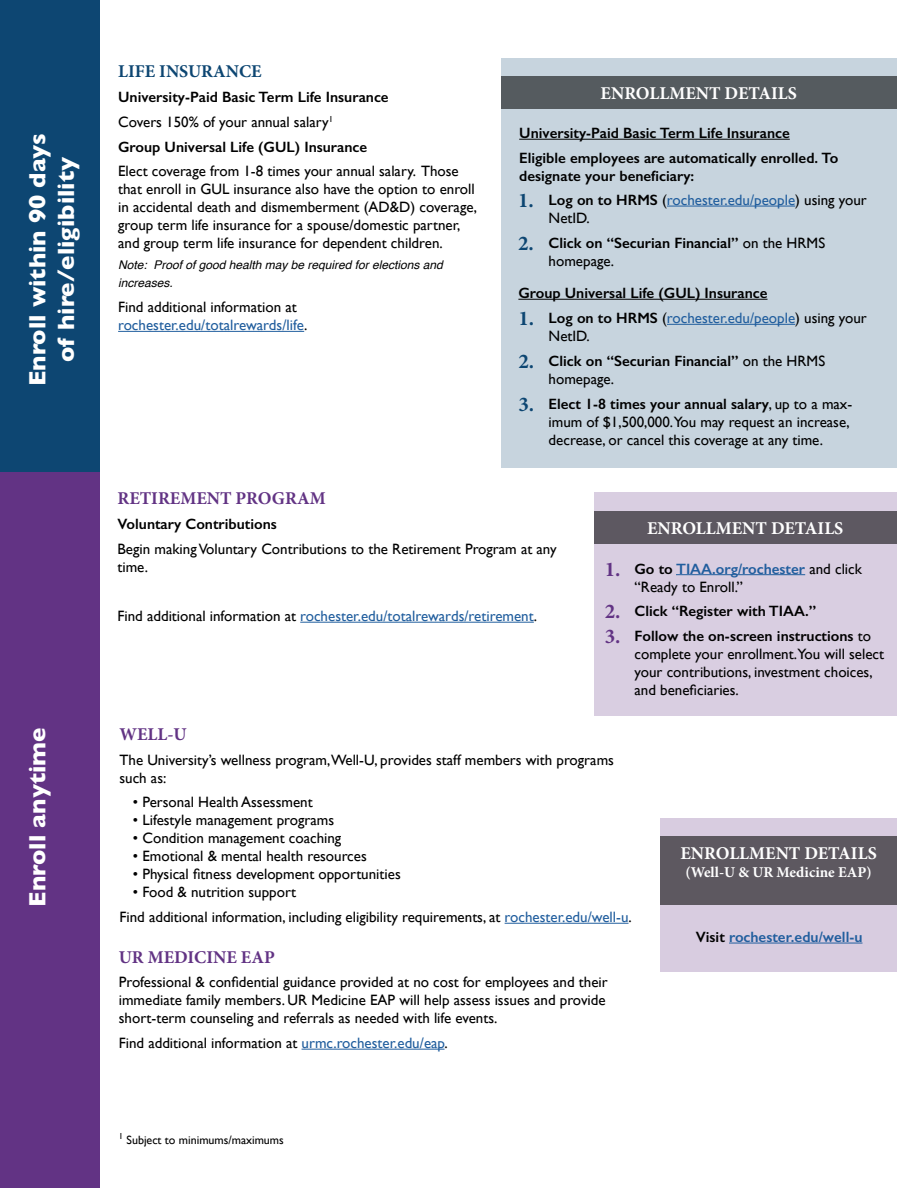
<style>
.page{position:relative;width:918px;height:1188px;background:#fff}
.page>*{position:absolute;margin:0;border:0;box-sizing:border-box;transform-origin:0 0}
.t1{font:700 24px "Gill Sans";color:#fff}
.t2{font:700 21px "Minion Pro";color:#0d4672}
.t3{font:700 21px "Minion Pro";color:#623384}
.t4{font:700 18px "Minion Pro";color:#fff}
.t5{font:700 18px "Minion Pro";color:#623384}
.t6{font:700 18px "Minion Pro";color:#0d4672}
.Body_Paragraph{font:15px/18px "Gill Sans";color:#000}
.Body_Paragraph-2{font:600 15px/18px "Gill Sans";color:#000}
.Body_Paragraph-3{font:15px/18px "Gill Sans";color:#215e9e}
.Bullet_Points{font:15px "Gill Sans";color:#000}
.t7{font:600 15px "Gill Sans";color:#215e9e}
.t8{font:700 15px "Minion Pro";color:#fff}
.Body_Paragraph-4{font:italic 12px/18px "Helvetica";color:#000}
.Body_Paragraph-5{font:12px "Gill Sans";color:#000}
.s1{color:#000}
.s2{font-weight:600;color:#000}
.s3{font-weight:400}
.s4{font-weight:600}
.s5{font-weight:600;color:#215e9e}
.s6{color:#215e9e}
</style>
<div class="page">
<div style="left:594px;top:492px;width:302px;height:224px;background:#d9cee1"></div>
<div style="left:501px;top:58px;width:395px;height:409px;background:#c7d4de"></div>
<div style="left:660px;top:818px;width:237px;height:153px;background:#d8cce0"></div>
<hr style="left:505px;top:923px;width:124px;height:1px;background:#215e9e">
<hr style="left:302px;top:1049px;width:143px;height:1px;background:#215e9e">
<hr style="left:118px;top:331px;width:186px;height:1px;background:#215e9e">
<hr style="left:300px;top:622px;width:234px;height:1px;background:#215e9e">
<div style="left:0;top:0;width:99px;height:475px;background:#0d4672"></div>
<div style="left:0;top:473px;width:99px;height:715px;background:#623384"></div>
<div style="left:594px;top:511px;width:302px;height:32px;background:#5d5861"></div>
<div style="left:501px;top:76px;width:395px;height:33px;background:#555b5f"></div>
<hr style="left:676px;top:574px;width:129px;height:1px;background:#215e9e">
<hr style="left:667px;top:206px;width:128px;height:1px;background:#215e9e">
<hr style="left:667px;top:324px;width:128px;height:1px;background:#215e9e">
<hr style="left:519px;top:139px;width:271px;height:1px;background:#000">
<hr style="left:518px;top:299px;width:250px;height:1px;background:#000">
<div style="left:660px;top:836px;width:237px;height:68px;background:#5d5860"></div>
<hr style="left:729px;top:943px;width:133px;height:1px;background:#215e9e">
<p class="t1" style="left:18px;top:386px;width:255px;rotate:-90deg">Enroll within 90 days</p>
<p class="t1" style="left:47px;top:362px;width:207px;rotate:-90deg">of hire/eligibility</p>
<p class="t1" style="left:18px;top:907px;width:180px;rotate:-90deg">Enroll anytime</p>
<p class="t6" style="left:118px;top:59px;width:145px">LIFE INSURANCE</p>
<p class="Body_Paragraph-2" style="left:118px;top:88px;width:272px">University-Paid Basic Term Life Insurance</p>
<p class="Body_Paragraph" style="left:118px;top:113px;width:217px">Covers 150% of your annual salary<sup>1</sup></p>
<p class="Body_Paragraph-2" style="left:118px;top:137px;width:251px">Group Universal Life (GUL) Insurance</p>
<p class="Body_Paragraph" style="left:118px;top:162px;width:361px">Elect coverage from 1-8 times your annual salary. Those that enroll in GUL insurance also have the option to enroll in accidental death and dismemberment (AD&amp;D) coverage, group term life insurance for a spouse/domestic partner, and group term life insurance for dependent children.</p>
<p class="Body_Paragraph-4" style="left:118px;top:257px;width:326px">Note: Proof of good health may be required for elections and increases.</p>
<p class="Body_Paragraph-3" style="left:118px;top:298px;width:191px"><span class="s1">Find additional information at </span>rochester.edu/totalrewards/life<span class="s1">.</span></p>
<p class="t4" style="left:601px;top:81px;width:198px">ENROLLMENT DETAILS</p>
<p class="Body_Paragraph-2" style="left:519px;top:124px;width:272px">University-Paid Basic Term Life Insurance</p>
<p class="Body_Paragraph-2" style="left:519px;top:149px;width:321px">Eligible employees are automatically enrolled. To designate your beneficiary:</p>
<p class="t2" style="left:518px;top:185px;width:17px">1.</p>
<p class="t2" style="left:518px;top:228px;width:17px">2.</p>
<p class="Body_Paragraph-3" style="left:549px;top:191px;width:320px"><span class="s2">Log on to HRMS</span> <span class="s1">(</span>rochester.edu/people<span class="s1">) using your<br>NetID.</span></p>
<p class="Body_Paragraph-2" style="left:549px;top:233px;width:278px">Click on “Securian Financial” <span class="s3">on the HRMS homepage.</span></p>
<p class="Body_Paragraph-2" style="left:518px;top:284px;width:251px">Group Universal Life (GUL) Insurance</p>
<p class="t2" style="left:518px;top:304px;width:17px">1.</p>
<p class="t2" style="left:518px;top:346px;width:17px">2.</p>
<p class="t2" style="left:518px;top:389px;width:17px">3.</p>
<p class="Body_Paragraph-3" style="left:549px;top:309px;width:320px"><span class="s2">Log on to HRMS</span> <span class="s1">(</span>rochester.edu/people<span class="s1">) using your<br>NetID.</span></p>
<p class="Body_Paragraph-2" style="left:549px;top:352px;width:278px">Click on “Securian Financial” <span class="s3">on the HRMS homepage.</span></p>
<p class="Body_Paragraph" style="left:549px;top:394px;width:305px"><span class="s4">Elect 1-8 times your annual salary</span>, up to a max&shy;imum of $1,500,000.You may request an increase, decrease, or cancel this coverage at any time.</p>
<p class="t5" style="left:117px;top:486px;width:210px">RETIREMENT PROGRAM</p>
<p class="Body_Paragraph-2" style="left:117px;top:515px;width:161px">Voluntary Contributions</p>
<p class="Body_Paragraph" style="left:117px;top:539px;width:441px">Begin making Voluntary Contributions to the Retirement Program at any time.</p>
<p class="Body_Paragraph-3" style="left:117px;top:607px;width:421px"><span class="s1">Find additional information at</span> rochester.edu/totalrewards/retirement<span class="s1">.</span></p>
<p class="t3" style="left:605px;top:554px;width:17px">1.</p>
<p class="t3" style="left:605px;top:597px;width:17px">2.</p>
<p class="t3" style="left:605px;top:622px;width:17px">3.</p>
<p class="t4" style="left:647px;top:515px;width:198px">ENROLLMENT DETAILS</p>
<p class="Body_Paragraph" style="left:635px;top:559px;width:229px"><span class="s4">Go to</span> <span class="s5">TIAA.org/rochester</span> and click “Ready to Enroll.”</p>
<p class="Body_Paragraph-2" style="left:635px;top:602px;width:183px">Click “Register with TIAA.”</p>
<p class="Body_Paragraph" style="left:635px;top:627px;width:251px"><span class="s4">Follow the on-screen instructions</span> to complete your enrollment.You will select your contributions, investment choices, and beneficiaries.</p>
<p class="t5" style="left:119px;top:721px;width:69px">WELL-U</p>
<p class="Body_Paragraph" style="left:119px;top:750px;width:496px">The University’s wellness program,Well-U, provides staff members with programs such as:</p>
<p class="Bullet_Points" style="left:133px;top:793px;width:181px">• Personal Health Assessment</p>
<p class="Bullet_Points" style="left:133px;top:811px;width:203px">• Lifestyle management programs</p>
<p class="Bullet_Points" style="left:133px;top:829px;width:210px">• Condition management coaching</p>
<p class="Bullet_Points" style="left:133px;top:847px;width:235px">• Emotional &amp; mental health resources</p>
<p class="Bullet_Points" style="left:133px;top:865px;width:269px">• Physical fitness development opportunities</p>
<p class="Bullet_Points" style="left:133px;top:883px;width:165px">• Food &amp; nutrition support</p>
<p class="Body_Paragraph" style="left:119px;top:908px;width:514px">Find additional information, including eligibility requirements, at <span class="s6">rochester.edu/well-u</span>.</p>
<p class="t5" style="left:119px;top:944px;width:158px">UR MEDICINE EAP</p>
<p class="Body_Paragraph" style="left:119px;top:973px;width:490px">Professional &amp; confidential guidance provided at no cost for employees and their immediate family members. UR Medicine EAP will help assess issues and provide short-term counseling and referrals as needed with life events.</p>
<p class="Body_Paragraph" style="left:119px;top:1034px;width:331px">Find additional information at <span class="s6">urmc.rochester.edu/eap</span>.</p>
<p class="Body_Paragraph-5" style="left:119px;top:1133px;width:167px"><sup>1</sup> Subject to minimums/maximums</p>
<p class="t4" style="left:680px;top:841px;width:198px">ENROLLMENT DETAILS</p>
<p class="t8" style="left:686px;top:862px;width:188px">(Well-U &amp; UR Medicine EAP)</p>
<p class="t7" style="left:696px;top:928px;width:168px"><span class="s1">Visit</span> rochester.edu/well-u</p>
</div>
